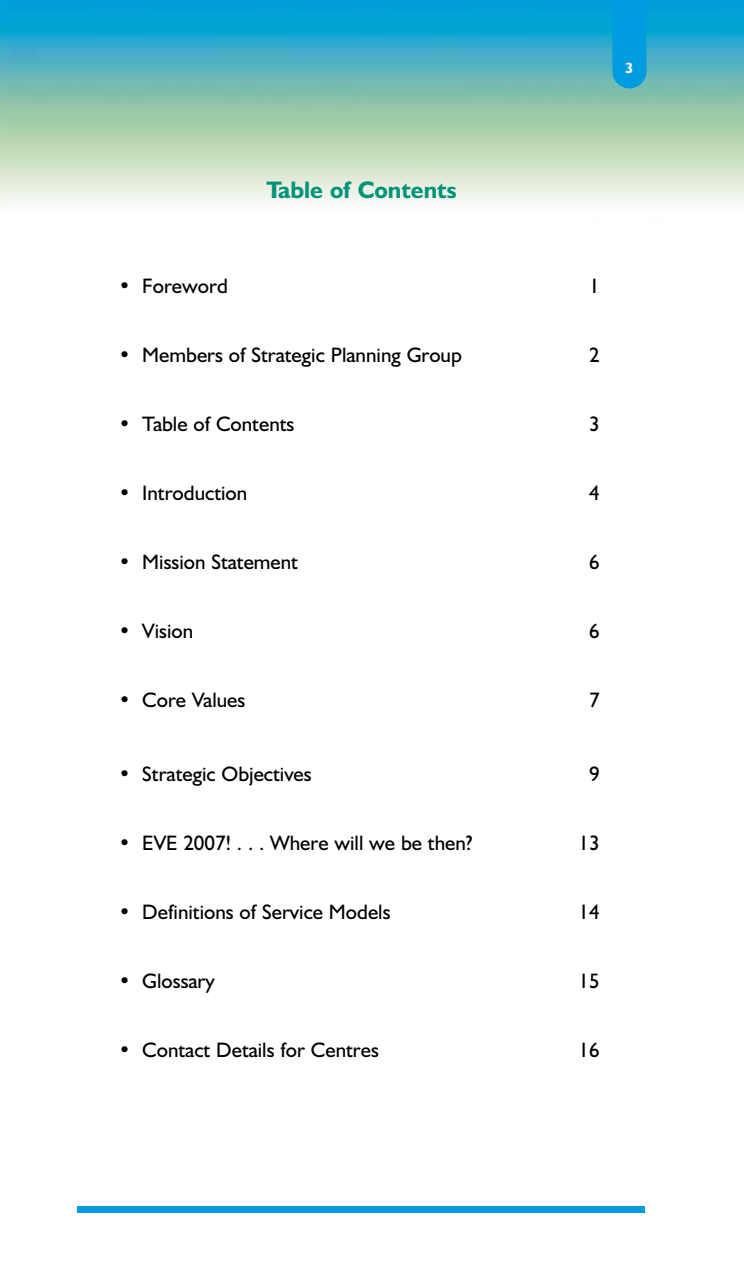
<style>
.page{position:relative;width:744px;height:1262px;background:#fff}
.page>*{position:absolute;margin:0;border:0;box-sizing:border-box;transform-origin:0 0}
.t1{font:700 24px "Humanist 521 BT";color:#009379}
.t2{font:21px "Humanist 521 BT";color:#000}
.t3{font:700 15px "Humanist 521 BT";color:#fff}
</style>
<div class="page">
<img style="left:6px;top:0;width:738px;height:206px">
<img style="left:0;top:0;width:6px;height:206px">
<div style="left:612px;top:0;width:34px;height:88px;background:#009ce0"></div>
<div style="left:77px;top:1206px;width:568px;height:6px;background:#009ce0"></div>
<p class="t3" style="left:625px;top:62px;width:10px">3</p>
<p class="t1" style="left:266px;top:181px;width:192px">Table of Contents</p>
<p class="t2" style="left:118px;top:278px;width:111px">• Foreword</p>
<p class="t2" style="left:589px;top:278px;width:12px">1</p>
<p class="t2" style="left:118px;top:347px;width:345px">• Members of Strategic Planning Group</p>
<p class="t2" style="left:589px;top:347px;width:12px">2</p>
<p class="t2" style="left:118px;top:416px;width:178px">• Table of Contents</p>
<p class="t2" style="left:589px;top:416px;width:12px">3</p>
<p class="t2" style="left:118px;top:485px;width:130px">• Introduction</p>
<p class="t2" style="left:589px;top:485px;width:12px">4</p>
<p class="t2" style="left:118px;top:554px;width:181px">• Mission Statement</p>
<p class="t2" style="left:589px;top:554px;width:12px">6</p>
<p class="t2" style="left:118px;top:623px;width:76px">• Vision</p>
<p class="t2" style="left:589px;top:623px;width:12px">6</p>
<p class="t2" style="left:118px;top:692px;width:129px">• Core Values</p>
<p class="t2" style="left:589px;top:692px;width:12px">7</p>
<p class="t2" style="left:118px;top:765px;width:195px">• Strategic Objectives</p>
<p class="t2" style="left:589px;top:765px;width:12px">9</p>
<p class="t2" style="left:118px;top:834px;width:356px">• EVE 2007! . . . Where will we be then?</p>
<p class="t2" style="left:578px;top:834px;width:23px">13</p>
<p class="t2" style="left:118px;top:903px;width:274px">• Definitions of Service Models</p>
<p class="t2" style="left:579px;top:903px;width:23px">14</p>
<p class="t2" style="left:118px;top:972px;width:98px">• Glossary</p>
<p class="t2" style="left:579px;top:972px;width:23px">15</p>
<p class="t2" style="left:118px;top:1041px;width:262px">• Contact Details for Centres</p>
<p class="t2" style="left:579px;top:1041px;width:23px">16</p>
</div>
